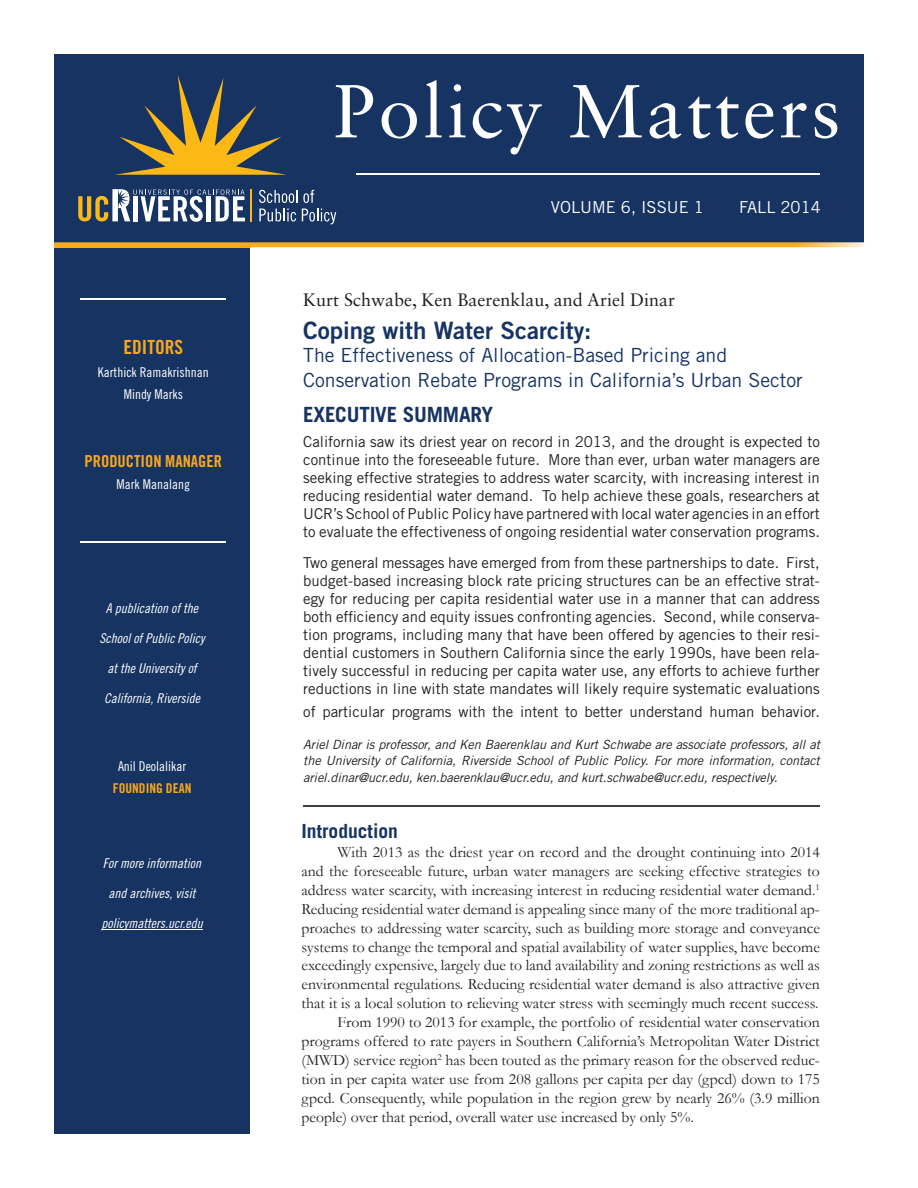
<style>
.page{position:relative;width:918px;height:1188px;background:#fff}
.page>*{position:absolute;margin:0;border:0;box-sizing:border-box;transform-origin:0 0}
.t1{font:75px "Sabon LT Std";letter-spacing:.04em;color:#fff}
.t2{font:24px "Trade Gothic LT Std Bd 2";color:#163362}
.t3{font:700 21px "Trade Gothic LT Std";letter-spacing:-.01em;color:#163362}
.t4{font:19.5px/25.2px "Trade Gothic LT Std";color:#163362}
.t5{font:700 19.5px "Trade Gothic LT Std";color:#163362}
.t6{font:19.5px "Trade Gothic LT Std Bd Cn 20";color:#f9a81b}
.t7{font:18px "Sabon LT Std";color:#231f20}
.t8{font:16.5px "Trade Gothic LT Std";color:#fff}
.t9{font:16.5px "Trade Gothic LT Std Bd Cn 20";color:#f9a81b}
.t10{font:15.75px "Garamond";color:#231f20}
.t11{font:15px/18px "Trade Gothic LT Std";color:#231f20;text-align:justify}
.t12{font:13.5px "Trade Gothic LT Std Cn 18 Obl";color:#fff}
.t13{font:13.5px/22.5px "Trade Gothic LT Std Cn 18";color:#fff;text-align:center}
.t14{font:13.5px "Trade Gothic LT Std Bd Cn 20";color:#f9a81b}
.t15{font:italic 12.75px/16.5px "Trade Gothic LT Std";letter-spacing:-.01em;color:#231f20;text-align:justify}
</style>
<div class="page">
<div style="left:54px;top:54px;width:810px;height:188px;background:#163362"></div>
<hr style="left:357px;top:173px;width:463px;height:1px;background:#fff">
<div style="left:54px;top:243px;width:196px;height:891px;background:#163362"></div>
<hr style="left:80px;top:541px;width:146px;height:1px;background:#fff">
<hr style="left:101px;top:929px;width:102px;height:1px;background:#fff">
<svg style="left:78px;top:189px;width:167px;height:33px"></svg>
<hr style="left:250px;top:190px;width:2px;height:32px;background:#fcb814">
<svg style="left:259px;top:190px;width:55px;height:13px"></svg>
<svg style="left:259px;top:209px;width:37px;height:13px"></svg>
<svg style="left:302px;top:209px;width:34px;height:15px"></svg>
<svg style="left:54px;top:242px;width:810px;height:5px"></svg>
<hr style="left:54px;top:243px;width:196px;height:4px;background:#faaa1b">
<hr style="left:80px;top:298px;width:146px;height:2px;background:#fff">
<svg style="left:115px;top:75px;width:172px;height:100px"></svg>
<hr style="left:303px;top:805px;width:517px;height:2px;background:#3e3e3f">
<p class="t6" style="left:124px;top:335px;width:61px">EDITORS</p>
<p class="t13" style="left:98px;top:361px;width:112px">Karthick Ramakrishnan<br>Mindy Marks</p>
<p class="t9" style="left:85px;top:451px;width:139px">PRODUCTION MANAGER</p>
<p class="t13" style="left:117px;top:473px;width:75px">Mark Manalang</p>
<p class="t12" style="left:106px;top:601px;width:94px">A publication of the</p>
<p class="t12" style="left:100px;top:631px;width:106px">School of Public Policy</p>
<p class="t12" style="left:107px;top:661px;width:91px">at the University of</p>
<p class="t12" style="left:104px;top:691px;width:97px">California, Riverside</p>
<p class="t13" style="left:118px;top:755px;width:70px">Anil Deolalikar</p>
<p class="t14" style="left:113px;top:780px;width:80px">FOUNDING DEAN</p>
<p class="t12" style="left:103px;top:856px;width:100px">For more information</p>
<p class="t12" style="left:109px;top:886px;width:88px">and archives, visit</p>
<p class="t12" style="left:101px;top:916px;width:103px">policymatters.ucr.edu</p>
<h1 class="t1" style="left:334px;top:67px;width:508px">Policy Matters</h1>
<p class="t8" style="left:551px;top:198px;width:155px">VOLUME 6, ISSUE 1</p>
<p class="t8" style="left:739px;top:198px;width:83px">FALL 2014</p>
<p class="t7" style="left:303px;top:289px;width:374px">Kurt Schwabe, Ken Baerenklau, and Ariel Dinar</p>
<h2 class="t2" style="left:303px;top:315px;width:290px">Coping with Water Scarcity:</h2>
<p class="t4" style="left:303px;top:342px;width:501px">The Effectiveness of Allocation-Based Pricing and<br>Conservation Rebate Programs in California’s Urban Sector</p>
<h3 class="t3" style="left:303px;top:402px;width:192px">EXECUTIVE SUMMARY</h3>
<p class="t11" style="left:303px;top:432px;width:518px">California saw its driest year on record in 2013, and the drought is expected to continue into the foreseeable future. More than ever, urban water managers are seeking effective strategies to address water scarcity, with increasing interest in reducing residential water demand. To help achieve these goals, researchers at UCR’s School of Public Policy have partnered with local water agencies in an effort to evaluate the effectiveness of ongoing residential water conservation programs.</p>
<p class="t11" style="left:303px;top:554px;width:518px">Two general messages have emerged from from these partnerships to date. First, budget-based increasing block rate pricing structures can be an effective strat&shy;egy for reducing per capita residential water use in a manner that can address both efficiency and equity issues confronting agencies. Second, while conserva&shy;tion programs, including many that have been offered by agencies to their resi&shy;dential customers in Southern California since the early 1990s, have been rela&shy;tively successful in reducing per capita water use, any efforts to achieve further reductions in line with state mandates will likely require systematic evaluations</p>
<p class="t11" style="left:303px;top:702px;width:518px">of particular programs with the intent to better understand human behavior.</p>
<p class="t15" style="left:303px;top:736px;width:518px">Ariel Dinar is professor, and Ken Baerenklau and Kurt Schwabe are associate professors, all at the University of California, Riverside School of Public Policy. For more information, contact ariel.dinar@ucr.edu, ken.baerenklau@ucr.edu, and kurt.schwabe@ucr.edu, respectively.</p>
<p class="t5" style="left:302px;top:819px;width:98px">Introduction</p>
<p class="t10" style="left:338px;top:843px;width:484px">With 2013 as the driest year on record and the drought continuing into 2014</p>
<p class="t10" style="left:301px;top:862px;width:520px">and the foreseeable future, urban water managers are seeking effective strategies to</p>
<p class="t10" style="left:301px;top:880px;width:520px">address water scarcity, with increasing interest in reducing residential water demand.<sup>1</sup></p>
<p class="t10" style="left:302px;top:899px;width:520px">Reducing residential water demand is appealing since many of the more traditional ap-</p>
<p class="t10" style="left:302px;top:918px;width:520px">proaches to addressing water scarcity, such as building more storage and conveyance</p>
<p class="t10" style="left:302px;top:937px;width:520px">systems to change the temporal and spatial availability of water supplies, have become</p>
<p class="t10" style="left:302px;top:956px;width:520px">exceedingly expensive, largely due to land availability and zoning restrictions as well as</p>
<p class="t10" style="left:302px;top:975px;width:520px">environmental regulations. Reducing residential water demand is also attractive given</p>
<p class="t10" style="left:302px;top:994px;width:518px">that it is a local solution to relieving water stress with seemingly much recent success.</p>
<p class="t10" style="left:338px;top:1013px;width:484px">From 1990 to 2013 for example, the portfolio of residential water conservation</p>
<p class="t10" style="left:302px;top:1032px;width:520px">programs offered to rate payers in Southern California’s Metropolitan Water District</p>
<p class="t10" style="left:302px;top:1051px;width:520px">(MWD) service region<sup>2</sup> has been touted as the primary reason for the observed reduc-</p>
<p class="t10" style="left:302px;top:1069px;width:520px">tion in per capita water use from 208 gallons per capita per day (gpcd) down to 175</p>
<p class="t10" style="left:302px;top:1088px;width:520px">gpcd. Consequently, while population in the region grew by nearly 26% (3.9 million</p>
<p class="t10" style="left:302px;top:1107px;width:394px">people) over that period, overall water use increased by only 5%.</p>
</div>
